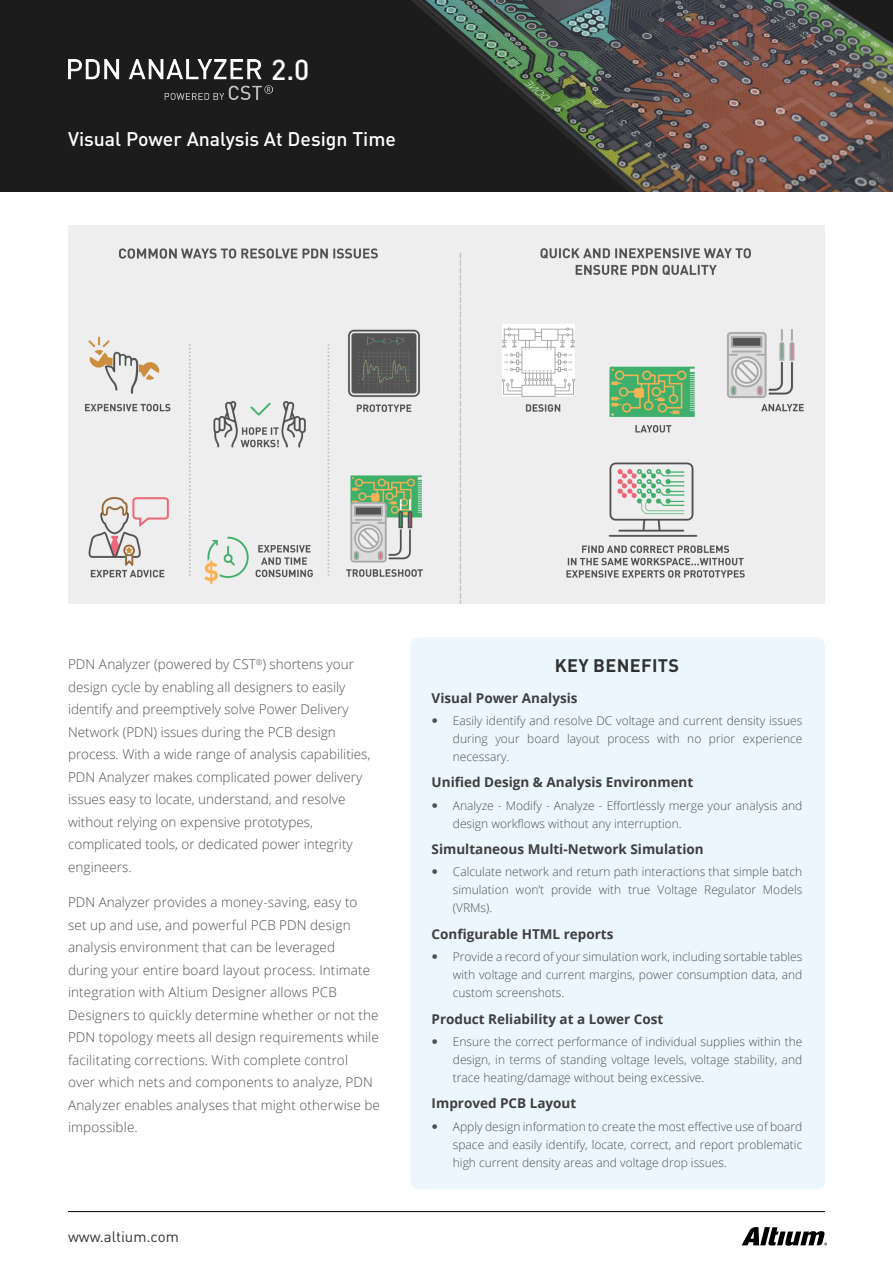
<style>
.page{position:relative;width:893px;height:1263px;background:#fff}
.page>*{position:absolute;margin:0;border:0;box-sizing:border-box;transform-origin:0 0}
.t1{font:500 28.5px "DIN Pro";color:#fff}
.t2{font:500 19.5px "DIN Pro";color:#fff}
.t3{font:700 18px "DIN Pro";letter-spacing:.02em;color:#313232}
.t4{font:15px "DIN Pro";color:#313232}
.t5{font:300 13.5px/22.5px "Open Sans";color:#515151}
.t6{font:700 13.5px "Open Sans";color:#3f3e40}
.t7{font:300 12px/18px "Open Sans";color:#515151;text-align:justify}
</style>
<div class="page">
<svg style="left:742px;top:1227px;width:85px;height:19px"></svg>
<hr style="left:68px;top:1211px;width:757px;height:1px;background:#000">
<img style="left:0;top:0;width:893px;height:191px">
<img style="left:68px;top:60px;width:205px;height:40px">
<img style="left:68px;top:226px;width:757px;height:378px">
<div style="left:410px;top:637px;width:415px;height:552px;background:#ebf7fc;border-radius:9px"></div>
<h1 class="t1" style="left:271px;top:46px;width:40px">2.0</h1>
<h2 class="t2" style="left:68px;top:123px;width:329px">Visual Power Analysis At Design Time</h2>
<p class="t5" style="left:68px;top:653px;width:304px">PDN Analyzer (powered by CST<sup>®</sup>) shortens your design cycle by enabling all designers to easily identify and preemptively solve Power Delivery Network (PDN) issues during the PCB design process. With a wide range of analysis capabilities, PDN Analyzer makes complicated power delivery issues easy to locate, understand, and resolve without relying on expensive prototypes, complicated tools, or dedicated power integrity engineers.</p>
<p class="t5" style="left:68px;top:891px;width:313px">PDN Analyzer provides a money-saving, easy to<br>set up and use, and powerful PCB PDN design analysis environment that can be leveraged<br>during your entire board layout process. Intimate integration with Altium Designer allows PCB Designers to quickly determine whether or not the PDN topology meets all design requirements while facilitating corrections. With complete control<br>over which nets and components to analyze, PDN Analyzer enables analyses that might otherwise be impossible.</p>
<p class="t4" style="left:68px;top:1226px;width:112px">www.altium.com</p>
<h3 class="t3" style="left:555px;top:650px;width:126px">KEY BENEFITS</h3>
<p class="t6" style="left:432px;top:688px;width:147px">Visual Power Analysis</p>
<p class="t7" style="left:453px;top:711px;width:351px">Easily identify and resolve DC voltage and current density issues during your board layout process with no prior experience necessary.</p>
<p class="t6" style="left:432px;top:773px;width:263px">Unified Design &amp; Analysis Environment</p>
<p class="t7" style="left:453px;top:796px;width:351px">Analyze - Modify - Analyze - Effortlessly merge your analysis and design workflows without any interruption.</p>
<p class="t6" style="left:432px;top:840px;width:274px">Simultaneous Multi-Network Simulation</p>
<p class="t7" style="left:453px;top:863px;width:351px">Calculate network and return path interactions that simple batch simulation won’t provide with true Voltage Regulator Models (VRMs).</p>
<p class="t6" style="left:432px;top:924px;width:183px">Configurable HTML reports</p>
<p class="t7" style="left:453px;top:947px;width:351px">Provide a record of your simulation work, including sortable tables with voltage and current margins, power consumption data, and custom screenshots.</p>
<p class="t6" style="left:432px;top:1009px;width:233px">Product Reliability at a Lower Cost</p>
<p class="t7" style="left:453px;top:1032px;width:351px">Ensure the correct performance of individual supplies within the design, in terms of standing voltage levels, voltage stability, and trace heating/damage without being excessive.</p>
<p class="t6" style="left:432px;top:1094px;width:146px">Improved PCB Layout</p>
<p class="t7" style="left:453px;top:1117px;width:351px">Apply design information to create the most effective use of board space and easily identify, locate, correct, and report problematic high current density areas and voltage drop issues.</p>
</div>
